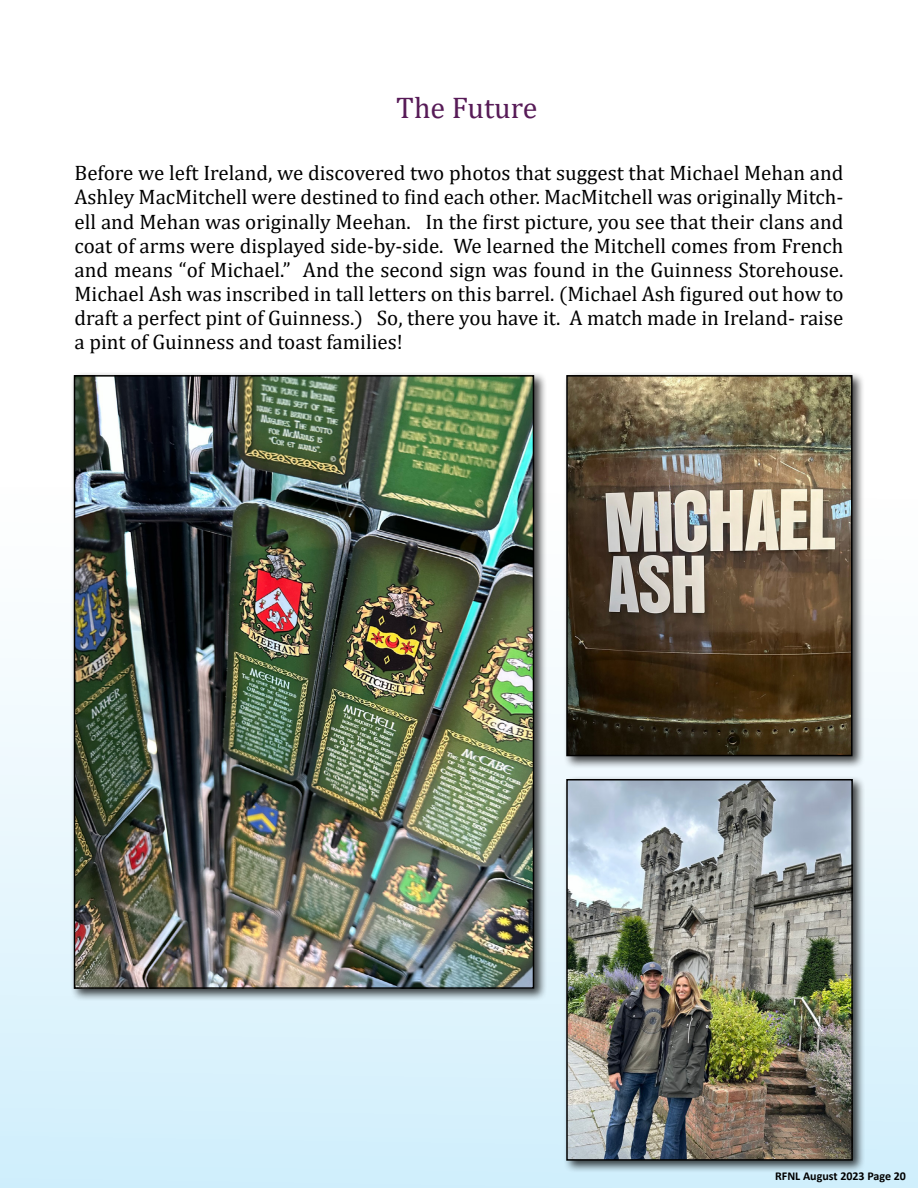
<style>
.page{position:relative;width:918px;height:1188px;background:#fff}
.page>*{position:absolute;margin:0;border:0;box-sizing:border-box;transform-origin:0 0}
.t1{font:30px "Cambria Math";color:#571b57}
.t2{font:21px/24px "Cambria Math";color:#000;text-align:justify}
.t3{font:700 12px "Calibri";color:#000}
</style>
<div class="page">
<div style="left:0;top:487px;width:918px;height:701px;background:linear-gradient(to bottom,#fff,#d1effc)"></div>
<div style="left:563px;top:372px;width:303px;height:397px;background:#000;opacity:.75"></div>
<img style="left:569px;top:378px;width:281px;height:375px">
<div style="left:566px;top:375px;width:287px;height:381px;border:2px solid #000"></div>
<div style="left:70px;top:372px;width:477px;height:630px;background:#000;opacity:.75"></div>
<img style="left:77px;top:378px;width:454px;height:608px">
<div style="left:74px;top:375px;width:460px;height:614px;border:2px solid #000"></div>
<div style="left:563px;top:776px;width:303px;height:398px;background:#000;opacity:.75"></div>
<img style="left:569px;top:782px;width:281px;height:376px">
<div style="left:566px;top:779px;width:287px;height:382px;border:2px solid #000"></div>
<h1 class="t1" style="left:396px;top:90px;width:143px">The Future</h1>
<p class="t2" style="left:75px;top:161px;width:770px">Before we left Ireland, we discovered two photos that suggest that Michael Mehan and Ashley MacMitchell were destined to find each other. MacMitchell was originally Mitch&shy;ell and Mehan was originally Meehan. In the first picture, you see that their clans and coat of arms were displayed side-by-side. We learned the Mitchell comes from French and means “of Michael.” And the second sign was found in the Guinness Storehouse.<br>Michael Ash was inscribed in tall letters on this barrel. (Michael Ash figured out how to draft a perfect pint of Guinness.) So, there you have it. A match made in Ireland- raise a pint of Guinness and toast families!</p>
<p class="t3" style="left:775px;top:1168px;width:132px">RFNL August 2023 Page 20</p>
</div>
